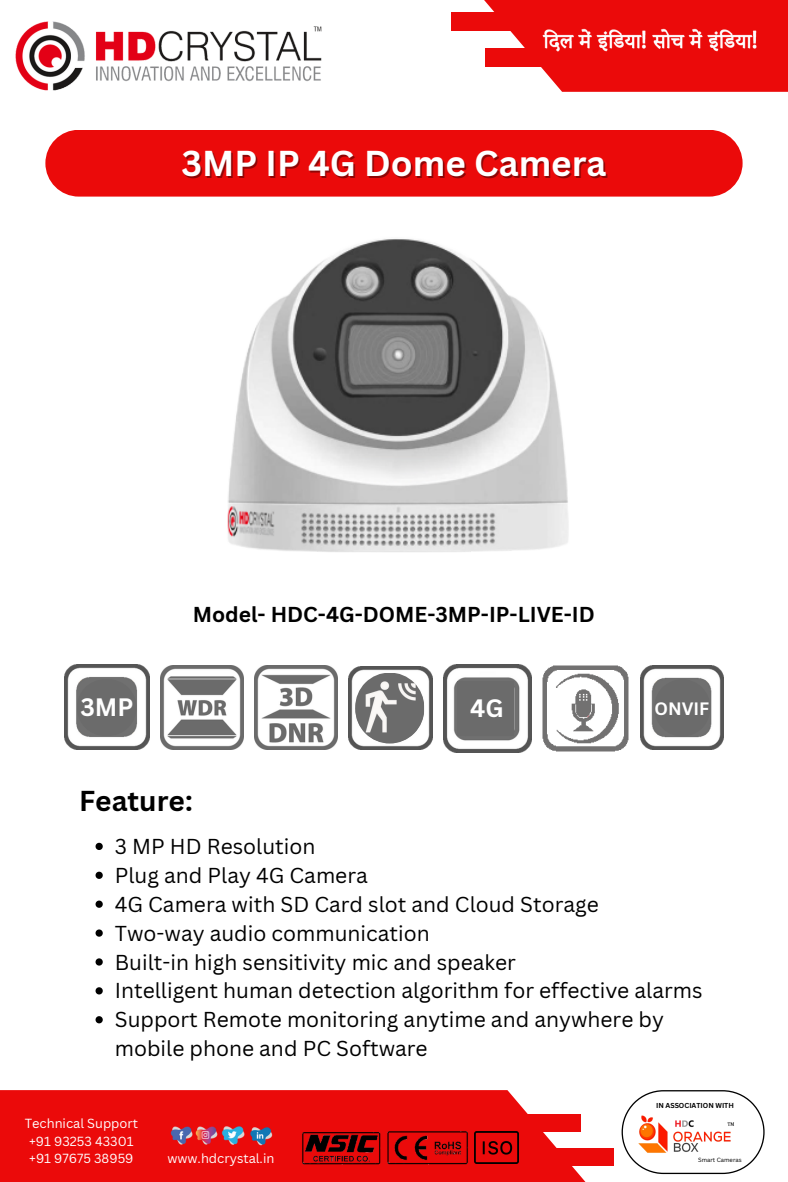
<style>
.page{position:relative;width:788px;height:1182px;background:#fff}
.page>*{position:absolute;margin:0;border:0;box-sizing:border-box;transform-origin:0 0}
.t1{font:700 35px "Canva Sans";color:#fff}
.t2{font:700 28px "Canva Sans";color:#000}
.t3{font:700 24.5px "Canva Sans";color:#fff}
.t4{font:21px/28.9px "Canva Sans";color:#000}
.t5{font:700 21px "Canva Sans";color:#000}
.t6{font:700 17.41px "Canva Sans";color:#fff}
.t7{font:12.86px "Canva Sans";color:#fff}
.t8{font:11.46px "Canva Sans";color:#fff}
.t9{font:700 7px "Canva Sans";color:#000}
.t10{font:5.86px "Canva Sans";color:#000}
</style>
<div class="page">
<img style="left:15px;top:21px;width:307px;height:70px">
<svg style="left:484px;top:0;width:304px;height:92px;fill:#eb0a0a"></svg>
<div style="left:485px;top:48px;width:303px;height:19px;background:#eb0a0a"></div>
<div style="left:451px;top:12px;width:327px;height:19px;background:#eb0a0a"></div>
<img style="left:526px;top:29px;width:245px;height:23px">
<svg style="left:621px;top:1090px;width:143px;height:83px"></svg>
<img style="left:632px;top:1109px;width:108px;height:47px">
<div style="left:0;top:1089px;width:585px;height:92px;background:#eb0a0a"></div>
<div style="left:301px;top:1148px;width:312px;height:17px;background:#eb0a0a"></div>
<img style="left:170px;top:1126px;width:75px;height:19px">
<img style="left:250px;top:1127px;width:23px;height:19px">
<img style="left:302px;top:1132px;width:79px;height:33px">
<img style="left:387px;top:1131px;width:95px;height:34px">
<img style="left:474px;top:1131px;width:45px;height:32px">
<img style="left:227px;top:239px;width:342px;height:313px">
<img style="left:160px;top:665px;width:83px;height:84px">
<img style="left:254px;top:665px;width:83px;height:84px">
<img style="left:542px;top:665px;width:87px;height:87px">
<img style="left:64px;top:664px;width:86px;height:85px">
<div style="left:77px;top:679px;width:60px;height:57px;background:#6b6b6b"></div>
<img style="left:443px;top:664px;width:88px;height:88px">
<div style="left:457px;top:681px;width:57px;height:54px;background:#6b6b6b"></div>
<img style="left:640px;top:665px;width:83px;height:84px">
<div style="left:654px;top:679px;width:56px;height:57px;background:#6b6b6b"></div>
<img style="left:348px;top:666px;width:84px;height:83px">
<svg style="left:355px;top:672px;width:69px;height:71px"></svg>
<img style="left:361px;top:681px;width:56px;height:55px">
<div style="left:45px;top:130px;width:697px;height:66px;background:#eb0a0a;border-radius:33px"></div>
<svg style="left:95px;top:842px;width:8px;height:7px"></svg>
<svg style="left:95px;top:871px;width:8px;height:7px"></svg>
<svg style="left:95px;top:900px;width:8px;height:7px"></svg>
<svg style="left:95px;top:929px;width:8px;height:7px"></svg>
<svg style="left:95px;top:958px;width:8px;height:7px"></svg>
<svg style="left:95px;top:987px;width:8px;height:7px"></svg>
<svg style="left:95px;top:1016px;width:8px;height:7px"></svg>
<p class="t1" style="left:181px;top:139px;width:426px">3MP IP 4G Dome Camera</p>
<p class="t5" style="left:193px;top:599px;width:403px">Model- HDC-4G-DOME-3MP-IP-LIVE-ID</p>
<p class="t3" style="left:80px;top:689px;width:55px">3MP</p>
<p class="t3" style="left:470px;top:690px;width:35px">4G</p>
<p class="t6" style="left:654px;top:695px;width:56px">ONVIF</p>
<p class="t2" style="left:79px;top:780px;width:115px">Feature:</p>
<p class="t4" style="left:115px;top:831px;width:202px">3 MP HD Resolution</p>
<p class="t4" style="left:115px;top:860px;width:254px">Plug and Play 4G Camera</p>
<p class="t4" style="left:115px;top:889px;width:485px">4G Camera with SD Card slot and Cloud Storage</p>
<p class="t4" style="left:115px;top:917px;width:316px">Two-way audio communication</p>
<p class="t4" style="left:115px;top:946px;width:402px">Built-in high sensitivity mic and speaker</p>
<p class="t4" style="left:115px;top:975px;width:589px">Intelligent human detection algorithm for effective alarms</p>
<p class="t4" style="left:115px;top:1004px;width:550px">Support Remote monitoring anytime and anywhere by mobile phone and PC Software</p>
<p class="t9" style="left:656px;top:1100px;width:79px">IN ASSOCIATION WITH</p>
<p class="t7" style="left:25px;top:1113px;width:115px">Technical Support</p>
<p class="t7" style="left:29px;top:1131px;width:106px">+91 93253 43301</p>
<p class="t7" style="left:29px;top:1149px;width:106px">+91 97675 38959</p>
<p class="t8" style="left:32px;top:1122px;width:103px">Technical Support</p>
<p class="t8" style="left:36px;top:1138px;width:95px">+91 93253 43301</p>
<p class="t8" style="left:37px;top:1154px;width:95px">+91 97675 38959</p>
<p class="t10" style="left:698px;top:1155px;width:45px">Smart Cameras</p>
<p class="t7" style="left:167px;top:1148px;width:108px">www.hdcrystal.in</p>
</div>
